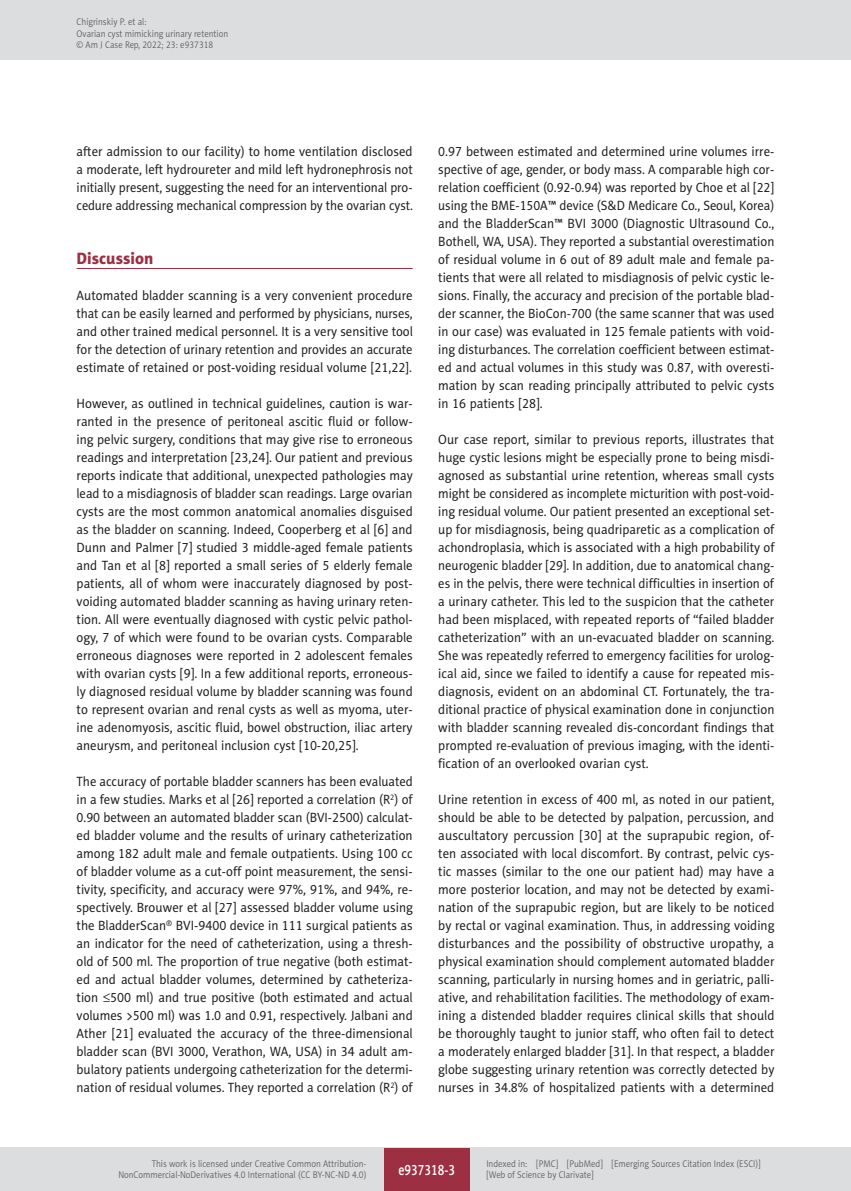
<style>
.page{position:relative;width:851px;height:1191px;background:#fff}
.page>*{position:absolute;margin:0;border:0;box-sizing:border-box;transform-origin:0 0}
.AJCR_Headline_1{font:16.5px "Naomi Sans EFN Heavy";color:#9d2f42}
.AJCR_e-PAGINA{font:15px "Naomi Sans EFN Medium";color:#fff;scale:.8 1}
.AJCR_Body{font:13.5px/18px "Naomi Sans EFN";color:#231f20;text-align:justify;scale:.95 1}
.AJCR_Body-2{font:13.5px/18px "Naomi Sans EFN";color:#231f20;text-align:justify;scale:.94 1}
.AJCR_pagina_zywa{font:9.75px/11.2px "Naomi Sans EFN Light";color:#57585a;scale:.9 1}
.AJCR_pagina_sygnatur{font:9.75px "Naomi Sans EFN Light";color:#57585a;scale:.9 1}
.s1{font-family:"Standard Sym L"}
</style>
<div class="page">
<hr style="left:77px;top:268px;width:335px;height:1px;background:#9d2f42">
<div style="left:0;top:0;width:850px;height:60px;background:#dcdddf"></div>
<div style="left:0;top:1148px;width:850px;height:43px;background:#dcdddf"></div>
<div style="left:384px;top:1147px;width:85px;height:43px;background:#9d2f42"></div>
<p class="AJCR_pagina_zywa" style="left:77px;top:16px;width:170px">Chigrinskiy P. et al:<br>Ovarian cyst mimicking urinary retention</p>
<p class="AJCR_pagina_sygnatur" style="left:77px;top:39px;width:153px">© Am J Case Rep, 2022; 23: e937318</p>
<p class="AJCR_Body" style="left:77px;top:142px;width:355px">after admission to our facility) to home ventilation disclosed a moderate, left hydroureter and mild left hydronephrosis not initially present, suggesting the need for an interventional pro&shy;cedure addressing mechanical compression by the ovarian cyst.</p>
<p class="AJCR_Headline_1" style="left:77px;top:248px;width:78px">Discussion</p>
<p class="AJCR_Body" style="left:77px;top:286px;width:355px">Automated bladder scanning is a very convenient procedure that can be easily learned and performed by physicians, nurses, and other trained medical personnel. It is a very sensitive tool for the detection of urinary retention and provides an accurate estimate of retained or post-voiding residual volume [21,22].</p>
<p class="AJCR_Body" style="left:77px;top:394px;width:355px">However, as outlined in technical guidelines, caution is war&shy;ranted in the presence of peritoneal ascitic fluid or follow&shy;ing pelvic surgery, conditions that may give rise to erroneous readings and interpretation [23,24]. Our patient and previous reports indicate that additional, unexpected pathologies may lead to a misdiagnosis of bladder scan readings. Large ovarian cysts are the most common anatomical anomalies disguised as the bladder on scanning. Indeed, Cooperberg et al [6] and Dunn and Palmer [7] studied 3 middle-aged female patients and Tan et al [8] reported a small series of 5 elderly female patients, all of whom were inaccurately diagnosed by post&shy;voiding automated bladder scanning as having urinary reten&shy;tion. All were eventually diagnosed with cystic pelvic pathol&shy;ogy, 7 of which were found to be ovarian cysts. Comparable erroneous diagnoses were reported in 2 adolescent females with ovarian cysts [9]. In a few additional reports, erroneous&shy;ly diagnosed residual volume by bladder scanning was found to represent ovarian and renal cysts as well as myoma, uter&shy;ine adenomyosis, ascitic fluid, bowel obstruction, iliac artery aneurysm, and peritoneal inclusion cyst [10-20,25].</p>
<p class="AJCR_Body-2" style="left:77px;top:772px;width:359px">The accuracy of portable bladder scanners has been evaluated in a few studies. Marks et al [26] reported a correlation (R<sup>2</sup>) of 0.90 between an automated bladder scan (BVI-2500) calculat&shy;ed bladder volume and the results of urinary catheterization among 182 adult male and female outpatients. Using 100 cc of bladder volume as a cut-off point measurement, the sensi&shy;tivity, specificity, and accuracy were 97%, 91%, and 94%, re&shy;spectively. Brouwer et al [27] assessed bladder volume using the BladderScan<sup>®</sup> BVI-9400 device in 111 surgical patients as an indicator for the need of catheterization, using a thresh&shy;old of 500 ml. The proportion of true negative (both estimat&shy;ed and actual bladder volumes, determined by catheteriza&shy;tion <span class="s1">£</span>500 ml) and true positive (both estimated and actual volumes &gt;500 ml) was 1.0 and 0.91, respectively. Jalbani and Ather [21] evaluated the accuracy of the three-dimensional bladder scan (BVI 3000, Verathon, WA, USA) in 34 adult am&shy;bulatory patients undergoing catheterization for the determi&shy;nation of residual volumes. They reported a correlation (R<sup>2</sup>) of</p>
<p class="AJCR_Body" style="left:438px;top:142px;width:355px">0.97 between estimated and determined urine volumes irre&shy;spective of age, gender, or body mass. A comparable high cor&shy;relation coefficient (0.92-0.94) was reported by Choe et al [22] using the BME-150A™ device (S&amp;D Medicare Co., Seoul, Korea) and the BladderScan™ BVI 3000 (Diagnostic Ultrasound Co., Bothell, WA, USA). They reported a substantial overestimation of residual volume in 6 out of 89 adult male and female pa&shy;tients that were all related to misdiagnosis of pelvic cystic le&shy;sions. Finally, the accuracy and precision of the portable blad&shy;der scanner, the BioCon-700 (the same scanner that was used in our case) was evaluated in 125 female patients with void&shy;ing disturbances. The correlation coefficient between estimat&shy;ed and actual volumes in this study was 0.87, with overesti&shy;mation by scan reading principally attributed to pelvic cysts in 16 patients [28].</p>
<p class="AJCR_Body" style="left:438px;top:430px;width:355px">Our case report, similar to previous reports, illustrates that huge cystic lesions might be especially prone to being misdi&shy;agnosed as substantial urine retention, whereas small cysts might be considered as incomplete micturition with post-void&shy;ing residual volume. Our patient presented an exceptional set&shy;up for misdiagnosis, being quadriparetic as a complication of achondroplasia, which is associated with a high probability of neurogenic bladder [29]. In addition, due to anatomical chang&shy;es in the pelvis, there were technical difficulties in insertion of a urinary catheter. This led to the suspicion that the catheter had been misplaced, with repeated reports of “failed bladder catheterization” with an un-evacuated bladder on scanning.<br>She was repeatedly referred to emergency facilities for urolog&shy;ical aid, since we failed to identify a cause for repeated mis&shy;diagnosis, evident on an abdominal CT. Fortunately, the tra&shy;ditional practice of physical examination done in conjunction with bladder scanning revealed dis-concordant findings that prompted re-evaluation of previous imaging, with the identi&shy;fication of an overlooked ovarian cyst.</p>
<p class="AJCR_Body" style="left:438px;top:790px;width:355px">Urine retention in excess of 400 ml, as noted in our patient, should be able to be detected by palpation, percussion, and auscultatory percussion [30] at the suprapubic region, of&shy;ten associated with local discomfort. By contrast, pelvic cys&shy;tic masses (similar to the one our patient had) may have a more posterior location, and may not be detected by exami&shy;nation of the suprapubic region, but are likely to be noticed by rectal or vaginal examination. Thus, in addressing voiding disturbances and the possibility of obstructive uropathy, a physical examination should complement automated bladder scanning, particularly in nursing homes and in geriatric, palli&shy;ative, and rehabilitation facilities. The methodology of exam&shy;ining a distended bladder requires clinical skills that should be thoroughly taught to junior staff, who often fail to detect a moderately enlarged bladder [31]. In that respect, a bladder globe suggesting urinary retention was correctly detected by nurses in 34.8% of hospitalized patients with a determined</p>
<p class="AJCR_pagina_zywa" style="left:118px;top:1158px;width:277px;text-align:right">This work is licensed under Creative Common Attribution-<br>NonCommercial-NoDerivatives 4.0 International (CC BY-NC-ND 4.0)</p>
<p class="AJCR_e-PAGINA" style="left:398px;top:1160px;width:72px">e937318-3</p>
<p class="AJCR_pagina_zywa" style="left:486px;top:1158px;width:306px">Indexed in: [PMC] [PubMed] [Emerging Sources Citation Index (ESCI)] [Web of Science by Clarivate]</p>
</div>
